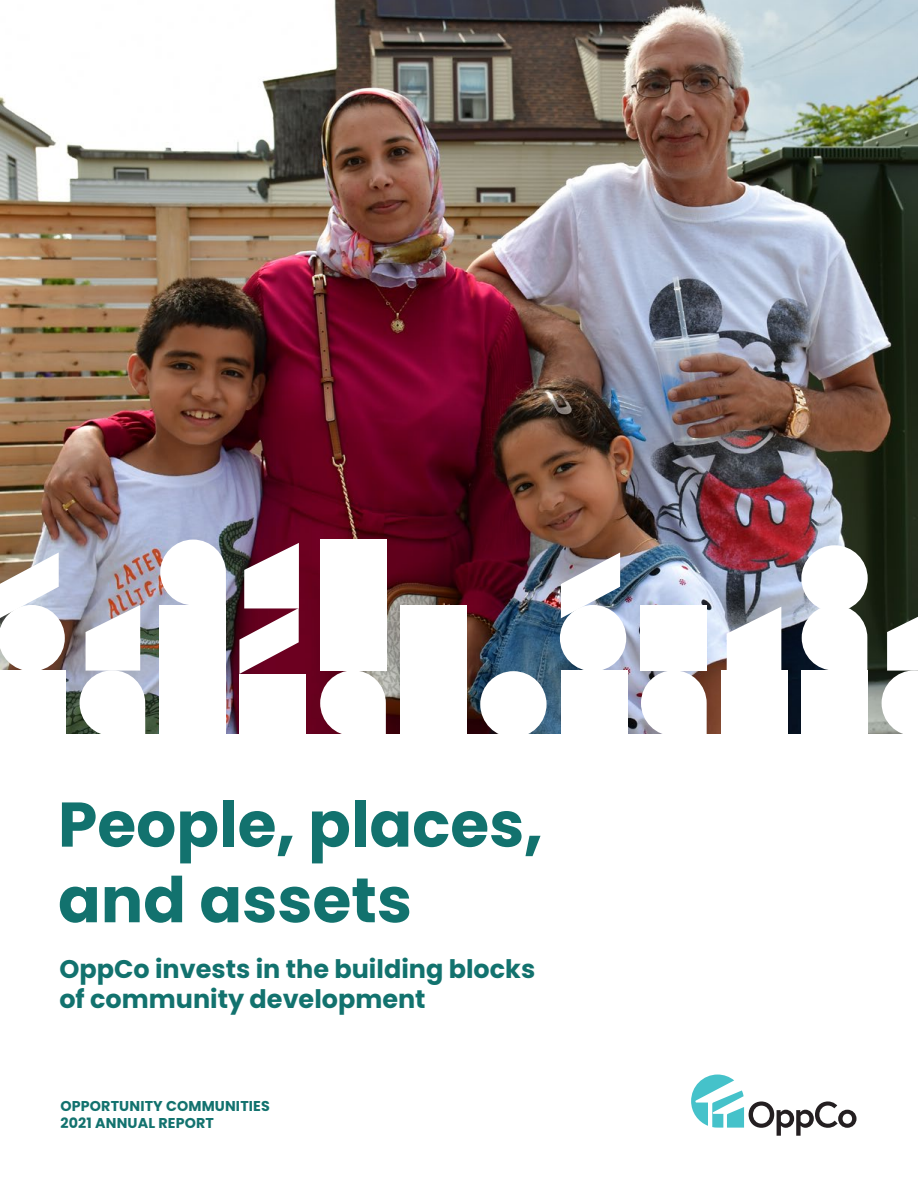
<style>
.page{position:relative;width:918px;height:1188px;background:#fff}
.page>*{position:absolute;margin:0;border:0;box-sizing:border-box;transform-origin:0 0}
.t1{font:700 63px/75.6px "Poppins";color:#12726e}
.t2{font:700 25.5px/30.6px "Poppins";color:#12726e}
.t3{font:700 14.25px/17.1px "Poppins";letter-spacing:.01em;color:#12726e}
</style>
<div class="page">
<img style="left:0;top:0;width:918px;height:733px">
<svg style="left:691px;top:1075px;width:166px;height:61px"></svg>
<svg style="left:80px;top:605px;width:65px;height:129px"></svg>
<svg style="left:882px;top:617px;width:36px;height:117px"></svg>
<div style="left:480px;top:671px;width:67px;height:66px;background:#fff;border-radius:50%"></div>
<svg style="left:0;top:552px;width:65px;height:118px"></svg>
<div style="left:0;top:670px;width:66px;height:66px;background:#fff"></div>
<svg style="left:561px;top:552px;width:59px;height:66px"></svg>
<div style="left:560px;top:605px;width:66px;height:66px;background:#fff;border-radius:50%"></div>
<div style="left:561px;top:670px;width:66px;height:66px;background:#fff"></div>
<svg style="left:727px;top:607px;width:54px;height:63px"></svg>
<div style="left:721px;top:670px;width:66px;height:66px;background:#fff"></div>
<svg style="left:239px;top:543px;width:60px;height:131px"></svg>
<div style="left:240px;top:674px;width:66px;height:66px;background:#fff"></div>
<svg style="left:641px;top:671px;width:66px;height:63px"></svg>
<div style="left:641px;top:605px;width:66px;height:66px;background:#fff"></div>
<svg style="left:320px;top:671px;width:66px;height:63px"></svg>
<div style="left:320px;top:605px;width:66px;height:66px;background:#fff"></div>
<div style="left:320px;top:539px;width:66px;height:79px;background:#fff"></div>
<svg style="left:160px;top:540px;width:66px;height:65px"></svg>
<div style="left:159px;top:670px;width:67px;height:66px;background:#fff"></div>
<div style="left:159px;top:605px;width:67px;height:66px;background:#fff"></div>
<div style="left:801px;top:545px;width:67px;height:67px;background:#fff;border-radius:50%"></div>
<svg style="left:802px;top:605px;width:65px;height:65px"></svg>
<div style="left:801px;top:670px;width:66px;height:66px;background:#fff"></div>
<div style="left:400px;top:670px;width:67px;height:66px;background:#fff"></div>
<div style="left:400px;top:605px;width:67px;height:84px;background:#fff"></div>
<h1 class="t1" style="left:58px;top:787px;width:486px">People, places, and assets</h1>
<p class="t2" style="left:59px;top:954px;width:477px">OppCo invests in the building blocks of community development</p>
<p class="t3" style="left:61px;top:1097px;width:211px">OPPORTUNITY COMMUNITIES<br>2021 ANNUAL REPORT</p>
</div>
